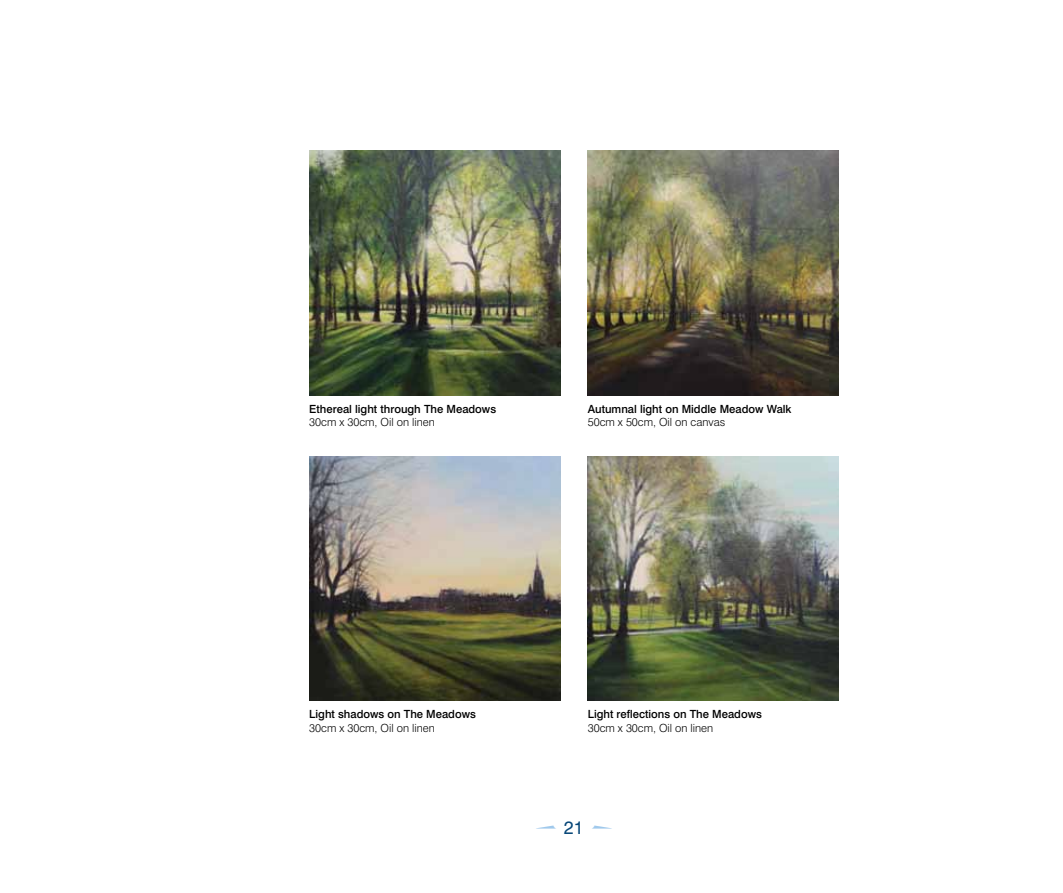
<style>
.page{position:relative;width:1063px;height:893px;background:#fff}
.page>*{position:absolute;margin:0;border:0;box-sizing:border-box;transform-origin:0 0}
.t1{font:18px "Swiss 721 BT";color:#094879}
.t2{font:500 11.25px "Swiss 721 BT";color:#000}
.t3{font:300 11.25px "Swiss 721 BT";color:#000}
.s1{color:#a0c9ec}
</style>
<div class="page">
<img style="left:309px;top:456px;width:251px;height:245px">
<img style="left:588px;top:456px;width:251px;height:245px">
<img style="left:309px;top:151px;width:251px;height:244px">
<img style="left:588px;top:151px;width:251px;height:244px">
<p class="t2" style="left:309px;top:402px;width:188px">Ethereal light through The Meadows</p>
<p class="t3" style="left:309px;top:415px;width:127px">30cm x 30cm, Oil on linen</p>
<p class="t2" style="left:588px;top:402px;width:205px">Autumnal light on Middle Meadow Walk</p>
<p class="t3" style="left:588px;top:415px;width:139px">50cm x 50cm, Oil on canvas</p>
<p class="t2" style="left:309px;top:707px;width:168px">Light shadows on The Meadows</p>
<p class="t3" style="left:309px;top:721px;width:127px">30cm x 30cm, Oil on linen</p>
<p class="t2" style="left:588px;top:707px;width:176px">Light reflections on The Meadows</p>
<p class="t3" style="left:588px;top:721px;width:127px">30cm x 30cm, Oil on linen</p>
<h1 class="t1" style="left:536px;top:817px;width:78px"><span class="s1">•</span> 21 <span class="s1">•</span></h1>
</div>
